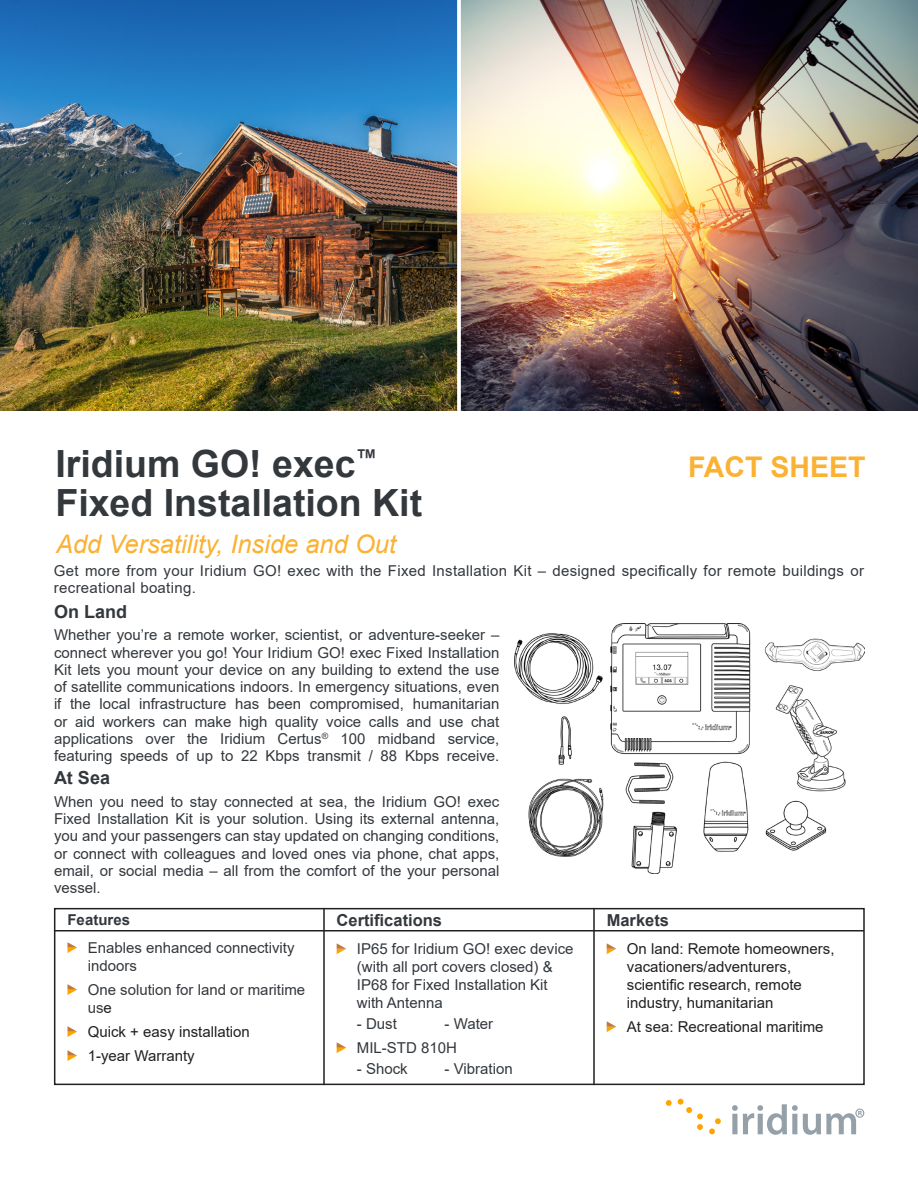
<style>
.page{position:relative;width:918px;height:1188px;background:#fff}
.page>*{position:absolute;margin:0;border:0;box-sizing:border-box;transform-origin:0 0}
.t1{font:700 37.5px/39px "Arial";color:#33383d}
.t2{font:700 28.5px "Arial";color:#fbb131}
.t3{font:italic 25.5px "Arial";color:#fbb131}
.t4{font:700 18px "Arial";color:#33383d}
.t5{font:700 16.5px "Arial";color:#33383d}
.t6{font:15px/17.2px "Arial";color:#33383d}
.t7{font:15px/18px "Arial";color:#231f20}
.t8{font:15px/17.2px "Arial";letter-spacing:.02em;color:#33383d}
.t9{font:700 15px "Arial";color:#33383d}
.s1{color:#231f20}
</style>
<div class="page">
<svg style="left:666px;top:1100px;width:6px;height:6px"></svg>
<svg style="left:678px;top:1099px;width:25px;height:31px"></svg>
<svg style="left:709px;top:1118px;width:12px;height:16px"></svg>
<svg style="left:732px;top:1104px;width:132px;height:31px"></svg>
<div style="left:54px;top:908px;width:811px;height:177px;border:2px solid #231f20"></div>
<hr style="left:323px;top:908px;width:2px;height:177px;background:#231f20">
<hr style="left:593px;top:908px;width:2px;height:177px;background:#231f20">
<svg style="left:68px;top:942px;width:9px;height:11px"></svg>
<svg style="left:68px;top:984px;width:9px;height:11px"></svg>
<svg style="left:68px;top:1026px;width:9px;height:11px"></svg>
<svg style="left:68px;top:1050px;width:9px;height:11px"></svg>
<hr style="left:54px;top:930px;width:810px;height:2px;background:#231f20">
<svg style="left:337px;top:943px;width:9px;height:11px"></svg>
<svg style="left:337px;top:1042px;width:9px;height:11px"></svg>
<svg style="left:607px;top:943px;width:9px;height:11px"></svg>
<svg style="left:607px;top:1021px;width:9px;height:11px"></svg>
<img style="left:0;top:0;width:918px;height:411px">
<svg style="left:457px;top:0;width:4px;height:411px"></svg>
<img style="left:514px;top:624px;width:351px;height:249px">
<p class="t1" style="left:55px;top:445px;width:368px">Iridium GO! exec<sup>™<br></sup>Fixed Installation Kit</p>
<p class="t2" style="left:688px;top:446px;width:179px">FACT SHEET</p>
<p class="t3" style="left:56px;top:527px;width:342px">Add Versatility, Inside and Out</p>
<p class="t8" style="left:54px;top:562px;width:812px">Get more from your Iridium GO! exec with the Fixed Installation Kit – designed specifically for remote buildings or recreational boating.</p>
<p class="t4" style="left:54px;top:599px;width:75px">On Land</p>
<p class="t6" style="left:54px;top:626px;width:447px;text-align:justify">Whether you’re a remote worker, scientist, or adventure-seeker – connect wherever you go! Your Iridium GO! exec Fixed Installation Kit lets you mount your device on any building to extend the use of satellite communications indoors. In emergency situations, even if the local infrastructure has been compromised, humanitarian or aid workers can make high quality voice calls and use chat applications over the Iridium Certus<sup>®</sup> 100 midband service, featuring speeds of up to 22 Kbps transmit / 88 Kbps receive.</p>
<p class="t4" style="left:54px;top:765px;width:58px">At Sea</p>
<p class="t6" style="left:54px;top:793px;width:447px;text-align:justify">When you need to stay connected at sea, the Iridium GO! exec Fixed Installation Kit is your solution. Using its external antenna, you and your passengers can stay updated on changing conditions, or connect with colleagues and loved ones via phone, chat apps, email, or social media – all from the comfort of the your personal vessel.</p>
<p class="t9" style="left:68px;top:909px;width:64px">Features</p>
<p class="t6" style="left:88px;top:939px;width:208px;line-height:18px">Enables enhanced connectivity indoors</p>
<p class="t6" style="left:88px;top:981px;width:219px;line-height:18px">One solution for land or maritime us<span class="s1">e</span></p>
<p class="t7" style="left:88px;top:1023px;width:164px">Quick + easy installation</p>
<p class="t7" style="left:88px;top:1047px;width:108px">1-year Warranty</p>
<p class="t5" style="left:337px;top:908px;width:107px">Certifications</p>
<p class="t6" style="left:357px;top:940px;width:218px;line-height:18px">IP65 for Iridium GO! exec device (with all port covers closed) &amp;<br>IP68 for Fixed Installation Kit with Antenna</p>
<p class="t6" style="left:357px;top:1015px;width:42px">- Dust</p>
<p class="t6" style="left:445px;top:1015px;width:50px">- Water</p>
<p class="t6" style="left:357px;top:1039px;width:102px">MIL-STD 810H</p>
<p class="t6" style="left:357px;top:1060px;width:52px">- Shock</p>
<p class="t6" style="left:445px;top:1060px;width:70px">- Vibration</p>
<p class="t5" style="left:607px;top:908px;width:64px">Markets</p>
<p class="t7" style="left:627px;top:940px;width:209px">On land: Remote homeowners, vacationers/adventurers, scientific research, remote industry, humanitarian</p>
<p class="t7" style="left:627px;top:1018px;width:198px">At sea: Recreational maritime</p>
</div>
